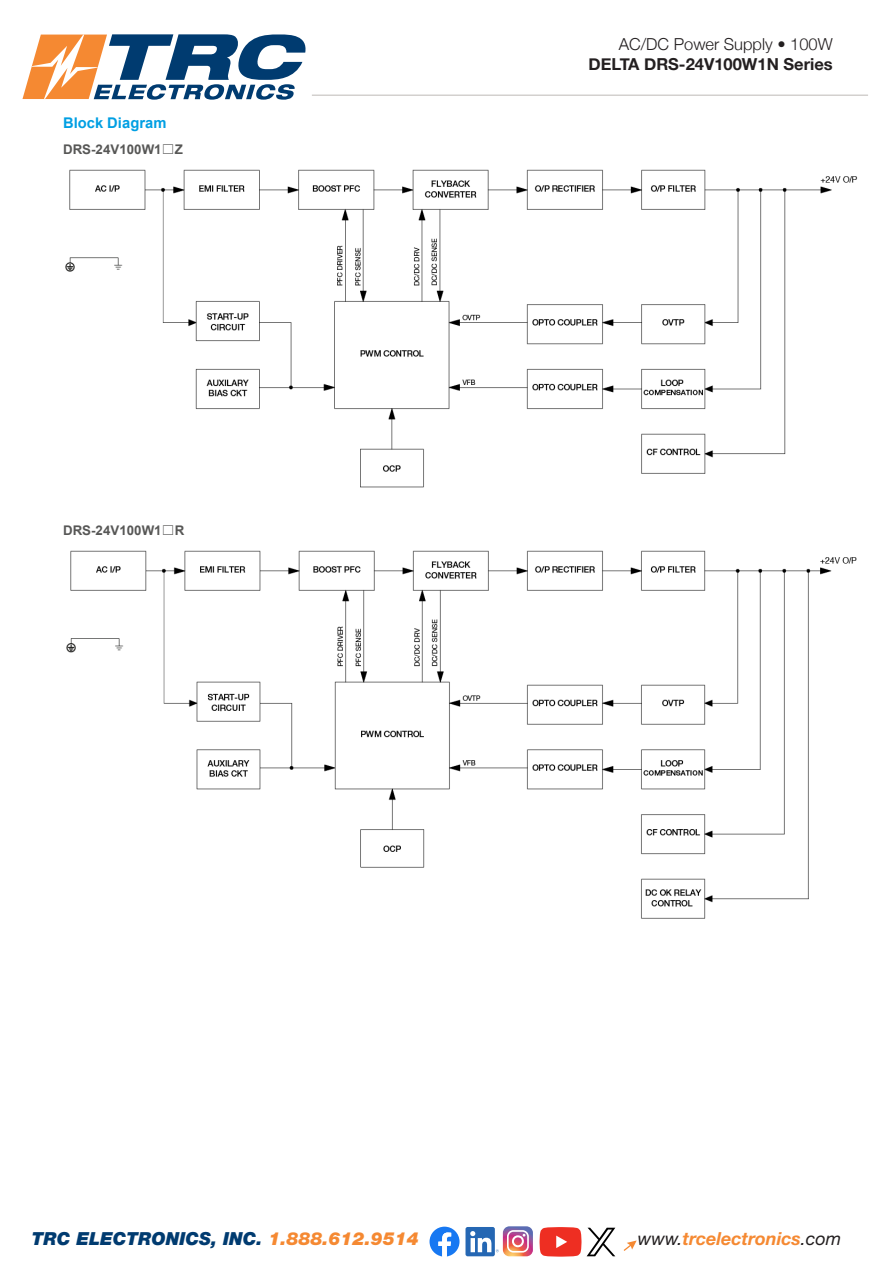
<style>
.page{position:relative;width:891px;height:1269px;background:#fff}
.page>*{position:absolute;margin:0;border:0;box-sizing:border-box;transform-origin:0 0}
.t1{font:italic 900 18px "Helvetica Neue LT Std";color:#003b70}
.t2{font:italic 700 18px "Helvetica Neue LT Std";color:#f58932}
.t3{font:700 16.5px "Helvetica Neue";color:#231f20}
.t4{font:300 16.5px "Helvetica Neue";color:#231f20}
.t5{font:700 14.7px "Arial";color:#009fe3}
.t6{font:700 13.35px "Arial";letter-spacing:.005em;color:#575756}
.s1{font-family:"MS Gothic";font-weight:400}
.s2{color:#f58932}
.s3{font-weight:400;color:#231f20}
</style>
<div class="page">
<hr style="left:312px;top:94px;width:556px;height:2px;background:#d3d0ce">
<svg style="left:624px;top:1240px;width:13px;height:11px"></svg>
<svg style="left:22px;top:34px;width:284px;height:66px"></svg>
<svg style="left:430px;top:1227px;width:30px;height:30px"></svg>
<div style="left:466px;top:1227px;width:29px;height:29px;background:#2567b3;border-radius:2px"></div>
<svg style="left:470px;top:1226px;width:63px;height:30px"></svg>
<svg style="left:540px;top:1227px;width:75px;height:30px"></svg>
<img style="left:65px;top:169px;width:793px;height:319px">
<img style="left:66px;top:550px;width:791px;height:369px">
<p class="t5" style="left:63px;top:113px;width:105px">Block Diagram</p>
<p class="t6" style="left:63px;top:140px;width:121px">DRS-24V100W1<span class="s1">☐</span>Z</p>
<p class="t6" style="left:63px;top:521px;width:123px">DRS-24V100W1<span class="s1">☐</span>R</p>
<p class="t4" style="left:619px;top:31px;width:215px">AC/DC Power Supply • 100W</p>
<p class="t3" style="left:589px;top:51px;width:246px">DELTA DRS-24V100W1N Series</p>
<p class="t1" style="left:32px;top:1227px;width:388px">TRC ELECTRONICS, INC. <span class="s2">1.888.612.9514</span></p>
<p class="t2" style="left:638px;top:1227px;width:205px"><span class="s3">www.</span>trcelectronics<span class="s3">.com</span></p>
</div>
